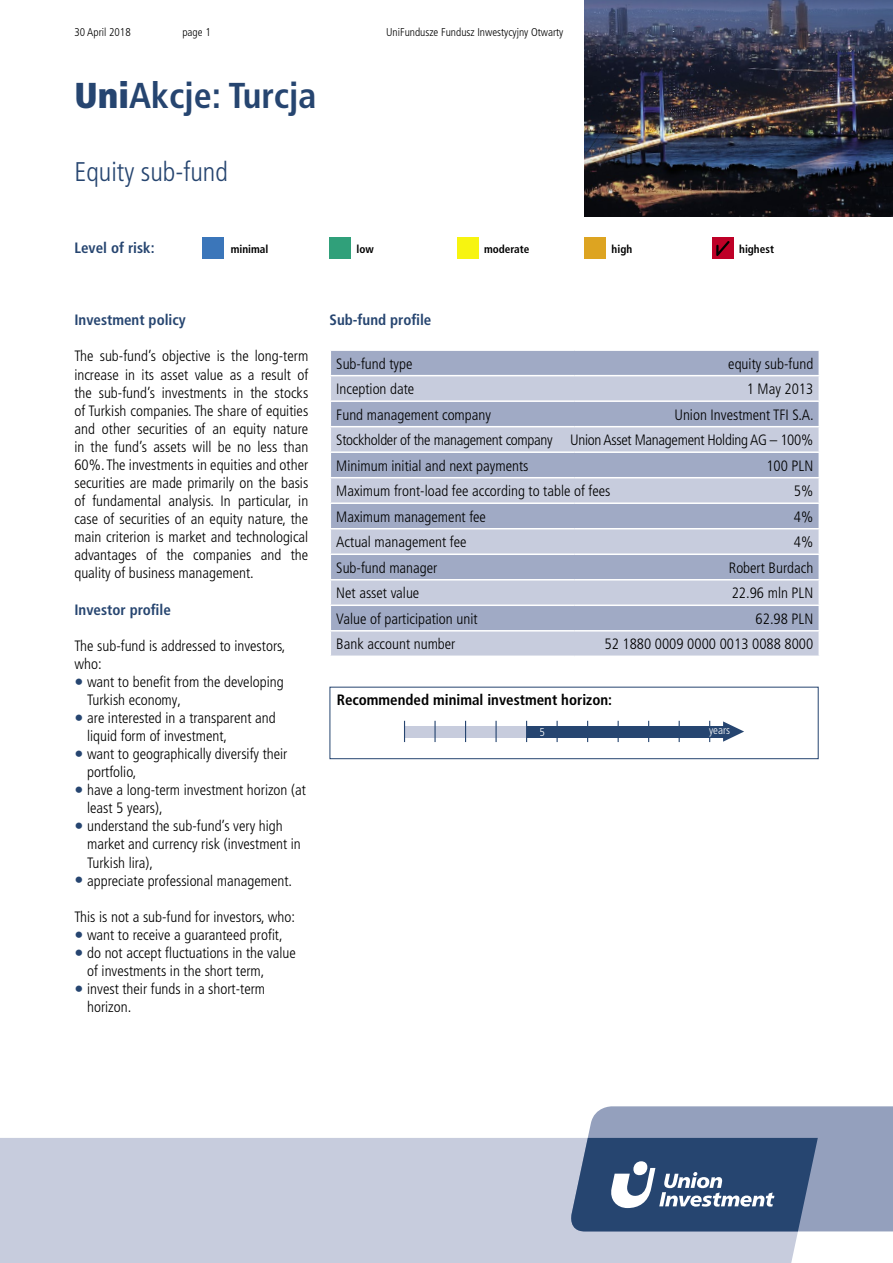
<style>
.page{position:relative;width:893px;height:1263px;background:#fff}
.page>*{position:absolute;margin:0;border:0;box-sizing:border-box;transform-origin:0 0}
.t1{font:700 condensed 36px "Frutiger LT Pro";color:#264570}
.t2{font:300 condensed 27px "Frutiger LT Pro";color:#264570}
.t3{font:300 condensed 15px/18px "Frutiger LT Pro";color:#000}
.t4{font:700 condensed 15px "Frutiger LT Pro";color:#264570}
.t5{font:700 condensed 15px "Frutiger LT Pro";color:#000}
.t6{font:300 condensed 11.25px "Frutiger LT Pro";color:#000}
.t7{font:700 condensed 11.25px "Frutiger LT Pro";color:#000}
.t8{font:300 condensed 11.25px "Frutiger LT Pro";color:#fff}
.s1{font-weight:900}
.s2{font-size:18px;color:#264570}
</style>
<div class="page">
<div style="left:202px;top:238px;width:21px;height:21px;background:#3b76ba"></div>
<div style="left:330px;top:238px;width:21px;height:21px;background:#30a07a"></div>
<div style="left:457px;top:238px;width:21px;height:21px;background:#f7f410"></div>
<div style="left:585px;top:238px;width:21px;height:21px;background:#dda421"></div>
<div style="left:712px;top:238px;width:21px;height:21px;background:#be0027"></div>
<svg style="left:716px;top:241px;width:14px;height:15px"></svg>
<img style="left:585px;top:0;width:308px;height:217px">
<div style="left:0;top:1138px;width:818px;height:125px;background:#c7ccdd"></div>
<svg style="left:568px;top:1106px;width:325px;height:125px;background:#6a7d9e"></svg>
<div style="left:330px;top:687px;width:489px;height:72px;border:1px solid #264570"></div>
<div style="left:331px;top:351px;width:488px;height:24px;background:#a0aac5"></div>
<svg style="left:331px;top:376px;width:488px;height:279px;background:#b6bdd2"></svg>
<hr style="left:330px;top:400px;width:245px;height:2px;background:#fff">
<hr style="left:575px;top:400px;width:245px;height:2px;background:#fff">
<hr style="left:330px;top:426px;width:245px;height:1px;background:#fff">
<hr style="left:575px;top:426px;width:245px;height:1px;background:#fff">
<hr style="left:330px;top:451px;width:245px;height:2px;background:#fff">
<hr style="left:575px;top:451px;width:245px;height:2px;background:#fff">
<hr style="left:330px;top:477px;width:245px;height:1px;background:#fff">
<hr style="left:575px;top:477px;width:245px;height:1px;background:#fff">
<hr style="left:330px;top:502px;width:245px;height:2px;background:#fff">
<hr style="left:575px;top:502px;width:245px;height:2px;background:#fff">
<hr style="left:330px;top:528px;width:245px;height:1px;background:#fff">
<hr style="left:575px;top:528px;width:245px;height:1px;background:#fff">
<hr style="left:330px;top:553px;width:245px;height:2px;background:#fff">
<hr style="left:575px;top:553px;width:245px;height:2px;background:#fff">
<hr style="left:330px;top:579px;width:245px;height:1px;background:#fff">
<hr style="left:330px;top:604px;width:245px;height:2px;background:#fff">
<hr style="left:330px;top:630px;width:245px;height:1px;background:#fff">
<hr style="left:575px;top:630px;width:245px;height:1px;background:#fff">
<hr style="left:575px;top:579px;width:245px;height:1px;background:#fff">
<hr style="left:575px;top:604px;width:245px;height:2px;background:#fff">
<div style="left:404px;top:726px;width:320px;height:11px;background:#264570"></div>
<div style="left:404px;top:726px;width:123px;height:11px;background:#c7ccdd"></div>
<svg style="left:723px;top:721px;width:21px;height:21px"></svg>
<svg style="left:404px;top:721px;width:1px;height:21px"></svg>
<hr style="left:434px;top:721px;width:2px;height:21px;background:#264570">
<svg style="left:465px;top:721px;width:1px;height:21px"></svg>
<hr style="left:495px;top:721px;width:2px;height:21px;background:#264570">
<svg style="left:526px;top:721px;width:1px;height:21px"></svg>
<p class="t6" style="left:74px;top:26px;width:58px">30 April 2018</p>
<p class="t6" style="left:182px;top:26px;width:30px">page 1</p>
<p class="t6" style="left:386px;top:26px;width:179px">UniFundusze Fundusz Inwestycyjny Otwarty</p>
<h1 class="t1" style="left:74px;top:75px;width:244px"><span class="s1">Uni</span>Akcje: Turcja</h1>
<h2 class="t2" style="left:74px;top:156px;width:155px">Equity sub-fund</h2>
<p class="t4" style="left:74px;top:239px;width:82px">Level of risk:</p>
<p class="t7" style="left:231px;top:242px;width:39px">minimal</p>
<p class="t7" style="left:356px;top:242px;width:19px">low</p>
<p class="t7" style="left:484px;top:242px;width:47px">moderate</p>
<p class="t7" style="left:612px;top:242px;width:22px">high</p>
<p class="t7" style="left:739px;top:242px;width:36px">highest</p>
<p class="t4" style="left:74px;top:311px;width:113px">Investment policy</p>
<p class="t3" style="left:74px;top:347px;width:235px;text-align:justify">The sub-fund’s objective is the long-term increase in its asset value as a result of the sub-fund’s investments in the stocks of Turkish companies. The share of equities and other securities of an equity nature in the fund’s assets will be no less than 60%. The investments in equities and other securities are made primarily on the basis of fundamental analysis. In particular, in case of securities of an equity nature, the main criterion is market and technological advantages of the companies and the quality of business management.</p>
<p class="t4" style="left:74px;top:600px;width:98px">Investor profile</p>
<p class="t3" style="left:74px;top:637px;width:213px">The sub-fund is addressed to investors, who:</p>
<p class="t3" style="left:87px;top:673px;width:198px;text-indent:-13px"><span class="s2">•</span> want to benefit from the developing<br>Turkish economy,</p>
<p class="t3" style="left:87px;top:709px;width:190px;text-indent:-13px"><span class="s2">•</span> are interested in a transparent and liquid form of investment,</p>
<p class="t3" style="left:87px;top:745px;width:202px;text-indent:-13px"><span class="s2">•</span> want to geographically diversify their portfolio,</p>
<p class="t3" style="left:87px;top:781px;width:220px;text-indent:-13px"><span class="s2">•</span> have a long-term investment horizon (at least 5 years),</p>
<p class="t3" style="left:87px;top:817px;width:215px;text-indent:-13px"><span class="s2">•</span> understand the sub-fund’s very high market and currency risk (investment in<br>Turkish lira),</p>
<p class="t3" style="left:74px;top:871px;width:219px"><span class="s2">•</span> appreciate professional management.</p>
<p class="t3" style="left:74px;top:908px;width:222px">This is not a sub-fund for investors, who:</p>
<p class="t3" style="left:74px;top:926px;width:210px"><span class="s2">•</span> want to receive a guaranteed profit,</p>
<p class="t3" style="left:87px;top:944px;width:210px;text-indent:-13px"><span class="s2">•</span> do not accept fluctuations in the value of investments in the short term,</p>
<p class="t3" style="left:87px;top:980px;width:180px;text-indent:-13px"><span class="s2">•</span> invest their funds in a short-term horizon.</p>
<p class="t4" style="left:330px;top:311px;width:103px">Sub-fund profile</p>
<p class="t3" style="left:336px;top:354px;width:78px">Sub-fund type</p>
<p class="t3" style="left:728px;top:354px;width:86px">equity sub-fund</p>
<p class="t3" style="left:336px;top:380px;width:80px">Inception date</p>
<p class="t3" style="left:747px;top:380px;width:68px">1 May 2013</p>
<p class="t3" style="left:336px;top:405px;width:156px">Fund management company</p>
<p class="t3" style="left:336px;top:402px;width:479px;line-height:25.5px;text-align:justify;text-indent:338px">Union Investment TFI S.A.<br>Stockholder of the management company Union Asset Management Holding AG – 100% Minimum initial and next payments</p>
<p class="t3" style="left:766px;top:457px;width:48px">100 PLN</p>
<p class="t3" style="left:336px;top:482px;width:276px">Maximum front-load fee according to table of fees</p>
<p class="t3" style="left:794px;top:482px;width:21px">5%</p>
<p class="t3" style="left:336px;top:508px;width:151px">Maximum management fee</p>
<p class="t3" style="left:794px;top:508px;width:21px">4%</p>
<p class="t3" style="left:336px;top:533px;width:132px">Actual management fee</p>
<p class="t3" style="left:794px;top:533px;width:21px">4%</p>
<p class="t3" style="left:336px;top:559px;width:103px">Sub-fund manager</p>
<p class="t3" style="left:729px;top:559px;width:86px">Robert Burdach</p>
<p class="t3" style="left:336px;top:584px;width:85px">Net asset value</p>
<p class="t3" style="left:732px;top:584px;width:83px">22.96 mln PLN</p>
<p class="t3" style="left:336px;top:610px;width:143px">Value of participation unit</p>
<p class="t3" style="left:756px;top:610px;width:59px">62.98 PLN</p>
<p class="t3" style="left:336px;top:635px;width:121px">Bank account number</p>
<p class="t3" style="left:604px;top:635px;width:210px">52 1880 0009 0000 0013 0088 8000</p>
<p class="t5" style="left:337px;top:691px;width:277px">Recommended minimal investment horizon:</p>
<p class="t8" style="left:539px;top:725px;width:7px">5</p>
<p class="t8" style="left:709px;top:723px;width:23px">years</p>
</div>
